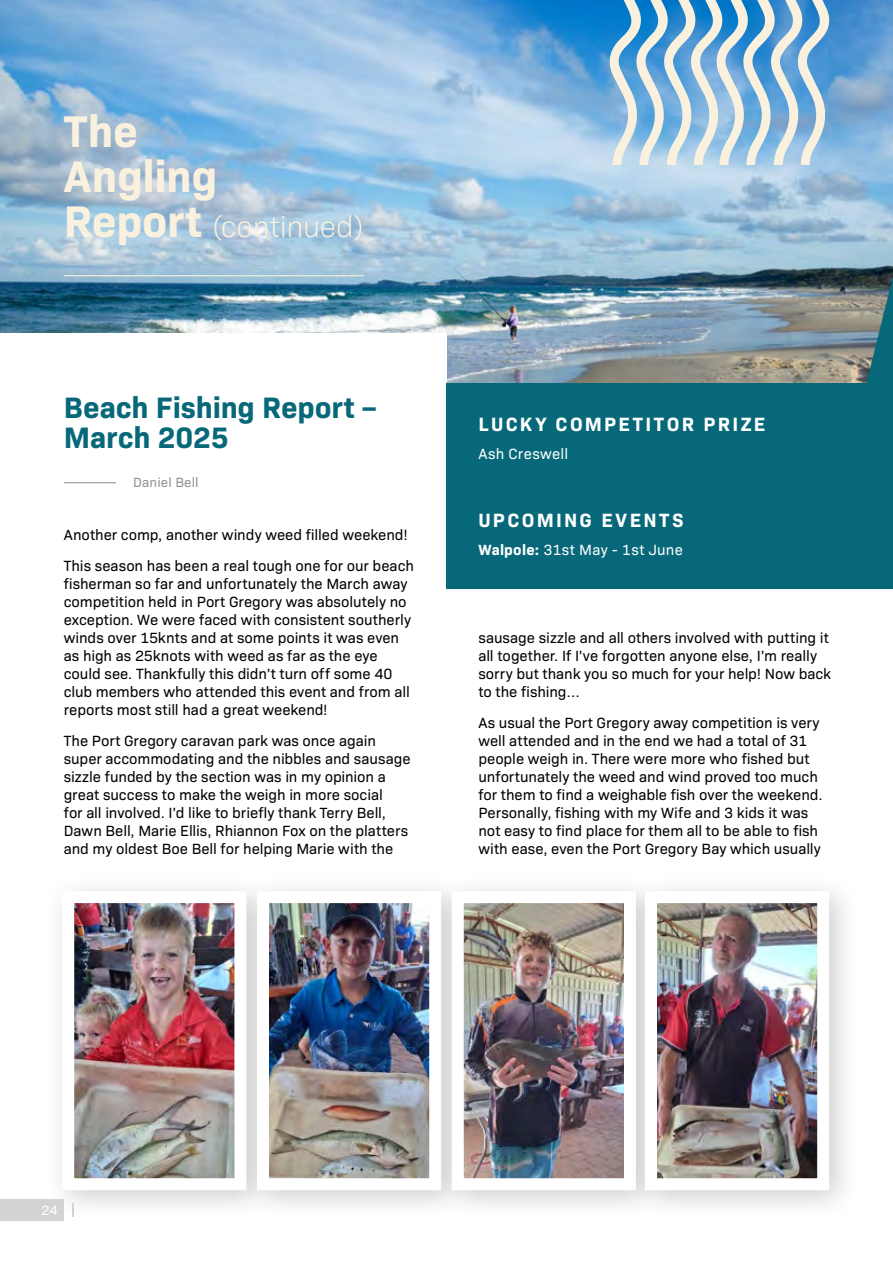
<style>
.page{position:relative;width:893px;height:1263px;background:#fff}
.page>*{position:absolute;margin:0;border:0;box-sizing:border-box;transform-origin:0 0}
.t1{font:700 45px/45px "Bio Sans";letter-spacing:-.01em;color:#f9f1de}
.t2{font:700 30px/30px "Bio Sans";letter-spacing:-.005em;color:#076879}
.t3{font:300 30px "Bio Sans";letter-spacing:-.005em;color:#f9f1de}
.t4{font:700 19.5px "Bio Sans";letter-spacing:.12em;color:#fff}
.body{font:15px/18px "Bio Sans";letter-spacing:-.005em;color:#000}
.t5{font:15px "Bio Sans";letter-spacing:.015em;color:#fff}
.t6{font:13.5px "Bio Sans";letter-spacing:.005em;color:#939292}
.t7{font:13.5px "Bio Sans";color:#fff}
.s1{font-weight:700;font-size:45px}
.s2{font-weight:700}
</style>
<div class="page">
<img style="left:0;top:0;width:893px;height:383px">
<div style="left:0;top:333px;width:446px;height:860px;background:#fff"></div>
<hr style="left:64px;top:482px;width:52px;height:1px;background:#939292">
<hr style="left:64px;top:275px;width:300px;height:1px;background:#f9f1de">
<svg style="left:860px;top:276px;width:33px;height:107px"></svg>
<div style="left:446px;top:383px;width:447px;height:206px;background:#076879"></div>
<svg style="left:608px;top:0;width:223px;height:165px"></svg>
<div style="left:44px;top:872px;width:234px;height:350px;background:#000;opacity:.2"></div>
<img style="left:75px;top:904px;width:158px;height:273px">
<div style="left:62px;top:891px;width:184px;height:299px;border:12px solid #fff"></div>
<div style="left:239px;top:872px;width:234px;height:350px;background:#000;opacity:.2"></div>
<img style="left:270px;top:904px;width:158px;height:273px">
<div style="left:257px;top:891px;width:184px;height:299px;border:12px solid #fff"></div>
<div style="left:433px;top:872px;width:235px;height:350px;background:#000;opacity:.2"></div>
<img style="left:465px;top:904px;width:158px;height:273px">
<div style="left:452px;top:891px;width:184px;height:299px;border:12px solid #fff"></div>
<div style="left:626px;top:872px;width:235px;height:350px;background:#000;opacity:.2"></div>
<img style="left:658px;top:904px;width:158px;height:273px">
<div style="left:645px;top:891px;width:184px;height:299px;border:12px solid #fff"></div>
<div style="left:0;top:1199px;width:64px;height:21px;background:#d4d3d3"></div>
<svg style="left:72px;top:1203px;width:2px;height:13px"></svg>
<p class="t1" style="left:64px;top:105px;width:155px">The<br>Angling</p>
<p class="t3" style="left:64px;top:205px;width:301px"><span class="s1">Report</span> (continued)</p>
<p class="t2" style="left:64px;top:390px;width:315px">Beach Fishing Report –<br>March 2025</p>
<p class="t6" style="left:133px;top:472px;width:67px">Daniel Bell</p>
<p class="body" style="left:64px;top:525px;width:345px">Another comp, another windy weed filled weekend!</p>
<p class="body" style="left:64px;top:556px;width:352px">This season has been a real tough one for our beach fisherman so far and unfortunately the March away competition held in Port Gregory was absolutely no exception. We were faced with consistent southerly winds over 15knts and at some points it was even as high as 25knots with weed as far as the eye could see. Thankfully this didn’t turn off some 40 club members who attended this event and from all reports most still had a great weekend!</p>
<p class="body" style="left:64px;top:730px;width:348px">The Port Gregory caravan park was once again super accommodating and the nibbles and sausage sizzle funded by the section was in my opinion a great success to make the weigh in more social<br>for all involved. I’d like to briefly thank Terry Bell, Dawn Bell, Marie Ellis, Rhiannon Fox on the platters and my oldest Boe Bell for helping Marie with the</p>
<p class="t4" style="left:478px;top:410px;width:288px">LUCKY COMPETITOR PRIZE</p>
<p class="t5" style="left:478px;top:443px;width:91px">Ash Creswell</p>
<p class="t4" style="left:478px;top:505px;width:206px">UPCOMING EVENTS</p>
<p class="t5" style="left:478px;top:539px;width:206px"><span class="s2">Walpole:</span> 31st May - 1st June</p>
<p class="body" style="left:478px;top:628px;width:354px">sausage sizzle and all others involved with putting it all together. If I’ve forgotten anyone else, I’m really sorry but thank you so much for your help! Now back to the fishing…</p>
<p class="body" style="left:478px;top:712px;width:346px">As usual the Port Gregory away competition is very well attended and in the end we had a total of 31 people weigh in. There were more who fished but unfortunately the weed and wind proved too much for them to find a weighable fish over the weekend.<br>Personally, fishing with my Wife and 3 kids it was not easy to find place for them all to be able to fish with ease, even the Port Gregory Bay which usually</p>
<p class="t7" style="left:42px;top:1200px;width:18px">24</p>
</div>
